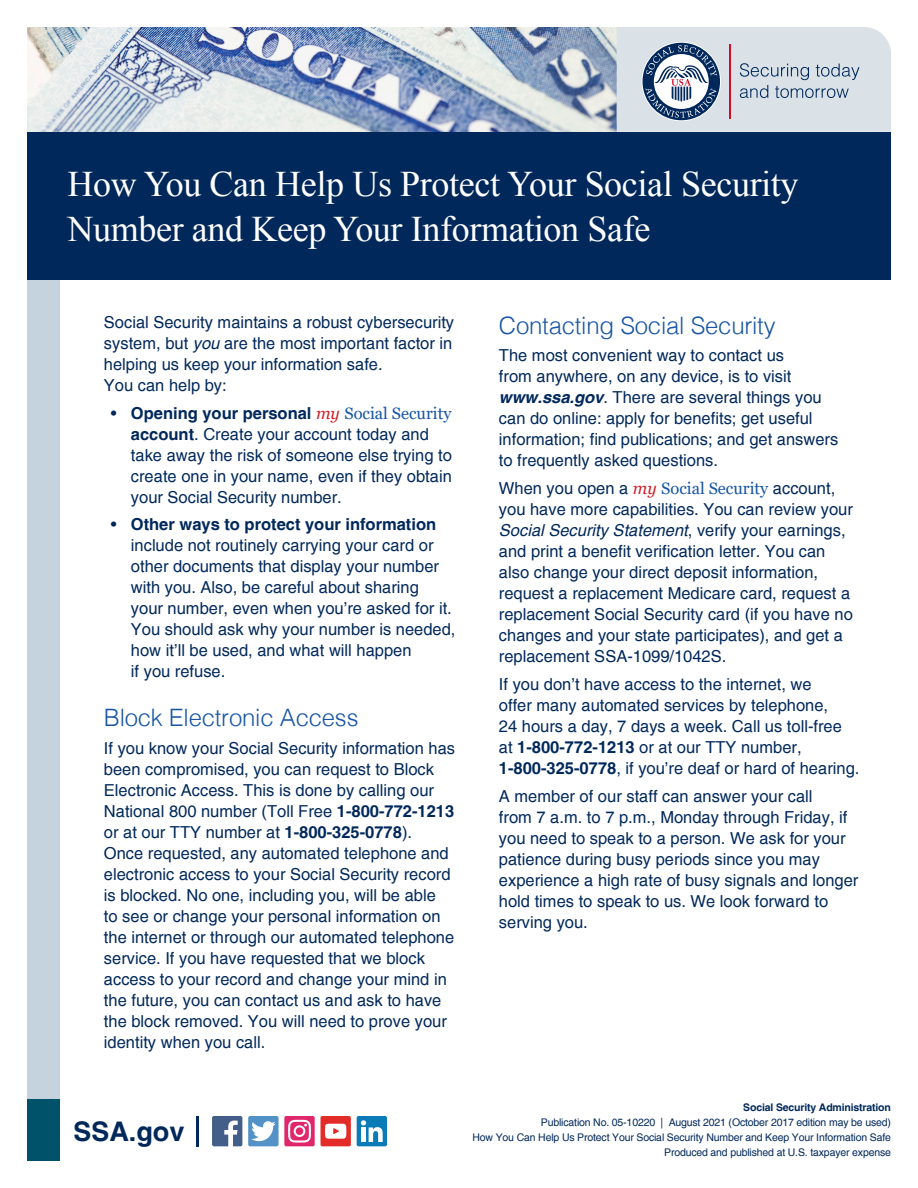
<style>
.page{position:relative;width:918px;height:1188px;background:#fff}
.page>*{position:absolute;margin:0;border:0;box-sizing:border-box;transform-origin:0 0}
.t1{font:36px/45px "Times New Roman";letter-spacing:-.01em;color:#fff}
.t2{font:700 27px "Helvetica";color:#00285b}
.t3{font:300 24px "Helvetica";letter-spacing:-.01em;color:#1855a5}
.t4{font:16.5px/21px "Helvetica";color:#00285b}
.t5{font:10.5px "Helvetica";letter-spacing:-.015em;color:#00285b}
.t6{font:700 10.5px "Helvetica";letter-spacing:-.015em;color:#00285b}
.s1{font-style:italic}
.s2{font-weight:700}
.s3{font-family:"Georgia";font-style:italic;color:#d01e29}
.s4{font-family:"Georgia";color:#1855a5}
.s5{font-weight:700;font-style:italic}
</style>
<div class="page">
<div style="left:27px;top:1098px;width:32px;height:63px;background:#00526a"></div>
<div style="left:27px;top:27px;width:32px;height:1071px;background:#c4d3dd"></div>
<img style="left:27px;top:27px;width:590px;height:105px">
<hr style="left:197px;top:1116px;width:2px;height:31px;background:#00285b">
<svg style="left:617px;top:27px;width:274px;height:105px;background:#c6cfd9"></svg>
<div style="left:27px;top:132px;width:864px;height:148px;background:#00285b"></div>
<svg style="left:212px;top:1116px;width:30px;height:30px"></svg>
<div style="left:248px;top:1116px;width:31px;height:30px;background:#5292c7;border-radius:2px"></div>
<svg style="left:251px;top:1121px;width:25px;height:20px"></svg>
<div style="left:284px;top:1116px;width:31px;height:30px;background:#e0276c;border-radius:2px"></div>
<svg style="left:288px;top:1120px;width:23px;height:23px"></svg>
<div style="left:321px;top:1116px;width:30px;height:30px;background:#e32c27;border-radius:2px"></div>
<svg style="left:325px;top:1124px;width:21px;height:15px"></svg>
<div style="left:357px;top:1116px;width:30px;height:30px;background:#0a7bb7;border-radius:2px"></div>
<svg style="left:361px;top:1120px;width:22px;height:22px"></svg>
<h1 class="t1" style="left:68px;top:161px;width:733px">How You Can Help Us Protect Your Social Security<br>Number and Keep Your Information Safe</h1>
<p class="t4" style="left:104px;top:312px;width:352px;text-align:justify">Social Security maintains a robust cybersecurity system, but <span class="s1">you</span> are the most important factor in helping us keep your information safe.</p>
<p class="t4" style="left:104px;top:375px;width:124px">You can help by:</p>
<p class="t4" style="left:131px;top:403px;width:323px;text-indent:-20px">• <span class="s2">Opening your personal</span> <span class="s3">my</span> <span class="s4">Social Security </span><span class="s2">account</span>. Create your account today and take away the risk of someone else trying to create one in your name, even if they obtain your Social Security number.</p>
<p class="t4" style="left:131px;top:515px;width:326px;text-indent:-20px">• <span class="s2">Other ways to protect your information </span>include not routinely carrying your card or other documents that display your number with you. Also, be careful about sharing<br>your number, even when you’re asked for it.<br>You should ask why your number is needed, how it’ll be used, and what will happen<br>if you refuse.</p>
<h1 class="t3" style="left:104px;top:703px;width:256px">Block Electronic Access</h1>
<p class="t4" style="left:104px;top:739px;width:353px">If you know your Social Security information has been compromised, you can request to Block Electronic Access. This is done by calling our National 800 number (Toll Free <span class="s2">1-800-772-1213 </span>or at our TTY number at <span class="s2">1-800-325-0778</span>).<br>Once requested, any automated telephone and electronic access to your Social Security record is blocked. No one, including you, will be able<br>to see or change your personal information on the internet or through our automated telephone service. If you have requested that we block access to your record and change your mind in the future, you can contact us and ask to have the block removed. You will need to prove your identity when you call.</p>
<h1 class="t3" style="left:499px;top:311px;width:278px">Contacting Social Security</h1>
<p class="t4" style="left:499px;top:346px;width:341px">The most convenient way to contact us<br>from anywhere, on any device, is to visit <span class="s5">www.ssa.gov</span>. There are several things you can do online: apply for benefits; get useful information; find publications; and get answers to frequently asked questions.</p>
<p class="t4" style="left:499px;top:479px;width:355px">When you open a <span class="s3">my</span> <span class="s4">Social Security</span> account, you have more capabilities. You can review your <span class="s1">Social Security Statement</span>, verify your earnings, and print a benefit verification letter. You can also change your direct deposit information, request a replacement Medicare card, request a replacement Social Security card (if you have no changes and your state participates), and get a replacement SSA-1099/1042S.</p>
<p class="t4" style="left:499px;top:674px;width:362px">If you don’t have access to the internet, we<br>offer many automated services by telephone,<br>24 hours a day, 7 days a week. Call us toll-free at <span class="s2">1-800-772-1213</span> or at our TTY number, <span class="s2">1-800-325-0778</span>, if you’re deaf or hard of hearing.</p>
<p class="t4" style="left:499px;top:786px;width:361px">A member of our staff can answer your call<br>from 7 a.m. to 7 p.m., Monday through Friday, if you need to speak to a person. We ask for your patience during busy periods since you may experience a high rate of busy signals and longer hold times to speak to us. We look forward to serving you.</p>
<p class="t2" style="left:73px;top:1115px;width:113px">SSA.gov</p>
<p class="t6" style="left:743px;top:1100px;width:149px">Social Security Administration</p>
<p class="t5" style="left:541px;top:1116px;width:352px">Publication No. 05-10220 | August 2021 (October 2017 edition may be used)</p>
<p class="t5" style="left:473px;top:1131px;width:420px">How You Can Help Us Protect Your Social Security Number and Keep Your Information Safe</p>
<p class="t5" style="left:664px;top:1147px;width:228px">Produced and published at U.S. taxpayer expense</p>
</div>
